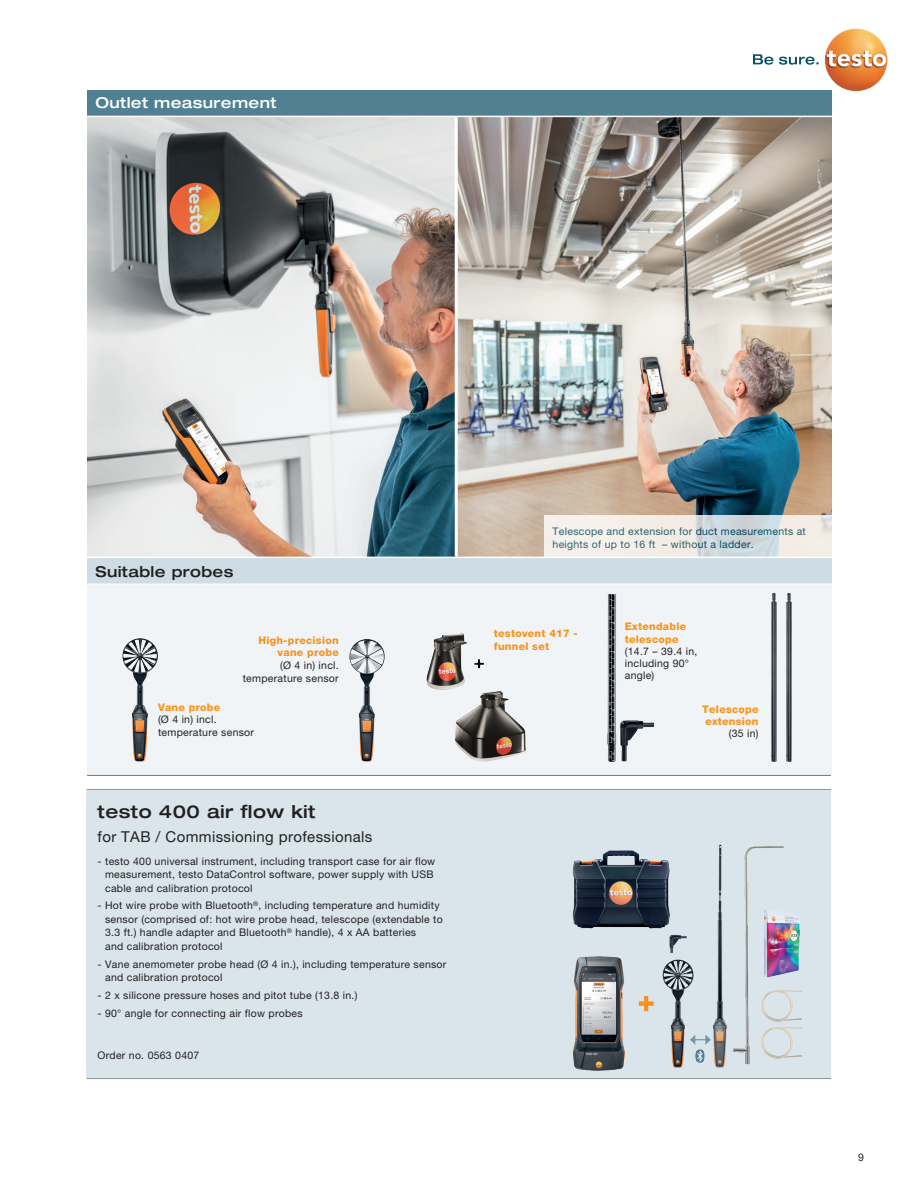
<style>
.page{position:relative;width:918px;height:1188px;background:#fff}
.page>*{position:absolute;margin:0;border:0;box-sizing:border-box;transform-origin:0 0}
.Headline_16pt{font:500 expanded 18px "Helvetica Neue LT Com";letter-spacing:.025em;color:#231f20}
.Headline_16pt-2{font:15px "Helvetica Neue LTW1 G";letter-spacing:.025em;color:#231f20}
.Copy_8_5_pt{font:500 expanded 15px "Helvetica Neue LTW1 G";letter-spacing:.025em;color:#fff}
.Copy_8_5_pt-2{font:500 expanded 15px "Helvetica Neue LTW1 G";letter-spacing:.025em;color:#231f20}
.Subline{font:10.5px/13.5px "Helvetica Neue LTW1 G";letter-spacing:.025em;color:#231f20}
.DS_Table_left{font:10.5px/12.6px "Helvetica Neue LTW1 G";letter-spacing:.025em;color:#231f20}
.t1{font:10.5px/13.5px "Helvetica Neue LTW1 G";letter-spacing:.025em;color:#074f64}
.DS_Table_left-2{font:800 10.5px/12.3px "Helvetica Neue LTW1 G";letter-spacing:.025em;color:#f7931d}
.Copy_7_pt{font:10.5px "Helvetica Neue LTW1 G";letter-spacing:.025em;color:#231f20}
.s1{font-weight:800;color:#f7931d}
.s2{font-weight:400;color:#231f20}
</style>
<div class="page">
<div style="left:87px;top:558px;width:744px;height:217px;background:#f0f4f7"></div>
<img style="left:87px;top:117px;width:368px;height:440px">
<img style="left:458px;top:117px;width:373px;height:440px">
<div style="left:87px;top:558px;width:744px;height:26px;background:#cedce5"></div>
<div style="left:87px;top:90px;width:744px;height:26px;background:#518093"></div>
<img style="left:349px;top:639px;width:36px;height:123px">
<img style="left:426px;top:633px;width:100px;height:129px">
<hr style="left:87px;top:775px;width:744px;height:1px;background:#518093">
<hr style="left:87px;top:584px;width:745px;height:1px;background:#fff">
<img style="left:771px;top:593px;width:21px;height:169px">
<img style="left:607px;top:594px;width:9px;height:168px">
<img style="left:620px;top:720px;width:34px;height:41px">
<img style="left:122px;top:638px;width:36px;height:124px">
<svg style="left:753px;top:54px;width:66px;height:11px"></svg>
<img style="left:825px;top:29px;width:62px;height:62px;border-radius:31px">
<div style="left:87px;top:790px;width:744px;height:289px;background:#d9e5eb"></div>
<hr style="left:87px;top:789px;width:744px;height:1px;background:#939598">
<hr style="left:87px;top:1078px;width:744px;height:1px;background:#939598">
<img style="left:572px;top:844px;width:231px;height:227px">
<svg style="left:544px;top:515px;width:287px;height:42px;background:#e9e7e5"></svg>
<p class="Copy_8_5_pt" style="left:96px;top:93px;width:183px">Outlet measurement</p>
<p class="Copy_8_5_pt-2" style="left:96px;top:562px;width:139px">Suitable probes</p>
<p class="DS_Table_left" style="left:243px;top:634px;width:98px;text-align:right"><span class="s1">High-precision vane probe<br></span>(Ø 4 in) incl. temperature sensor</p>
<p class="DS_Table_left" style="left:158px;top:700px;width:98px"><span class="s1">Vane probe<br></span>(Ø 4 in) incl. temperature sensor</p>
<p class="Headline_16pt" style="left:98px;top:800px;width:219px">testo 400 air flow kit</p>
<p class="Headline_16pt-2" style="left:98px;top:828px;width:276px">for TAB / Commissioning professionals</p>
<p class="Subline" style="left:105px;top:854px;width:332px;text-indent:-8px">- testo 400 universal instrument, including transport case for air flow measurement, testo DataControl software, power supply with USB cable and calibration protocol</p>
<p class="Subline" style="left:105px;top:899px;width:339px;text-indent:-8px">- Hot wire probe with Bluetooth<sup>®</sup>, including temperature and humidity sensor (comprised of: hot wire probe head, telescope (extendable to 3.3 ft.) handle adapter and Bluetooth<sup>®</sup> handle), 4 x AA batteries<br>and calibration protocol</p>
<p class="Subline" style="left:105px;top:957px;width:343px;text-indent:-8px">- Vane anemometer probe head (Ø 4 in.), including temperature sensor and calibration protocol</p>
<p class="Subline" style="left:98px;top:988px;width:261px">- 2 x silicone pressure hoses and pitot tube (13.8 in.)</p>
<p class="Subline" style="left:98px;top:1006px;width:207px">- 90° angle for connecting air flow probes</p>
<p class="Copy_7_pt" style="left:98px;top:1048px;width:103px">Order no. 0563 0407</p>
<p class="t1" style="left:553px;top:524px;width:255px">Telescope and extension for duct measurements at heights of up to 16 ft – without a ladder.</p>
<p class="DS_Table_left-2" style="left:494px;top:628px;width:85px">testovent 417 - funnel set</p>
<p class="DS_Table_left" style="left:625px;top:620px;width:74px;line-height:12.1px"><span class="s1">Extendable telescope </span>(14.7 – 39.4 in, including 90° angle)</p>
<p class="DS_Table_left-2" style="left:702px;top:703px;width:58px;text-align:right">Telescope extension <span class="s2">(35 in)</span></p>
<p class="Subline" style="left:858px;top:1150px;width:7px">9</p>
</div>
